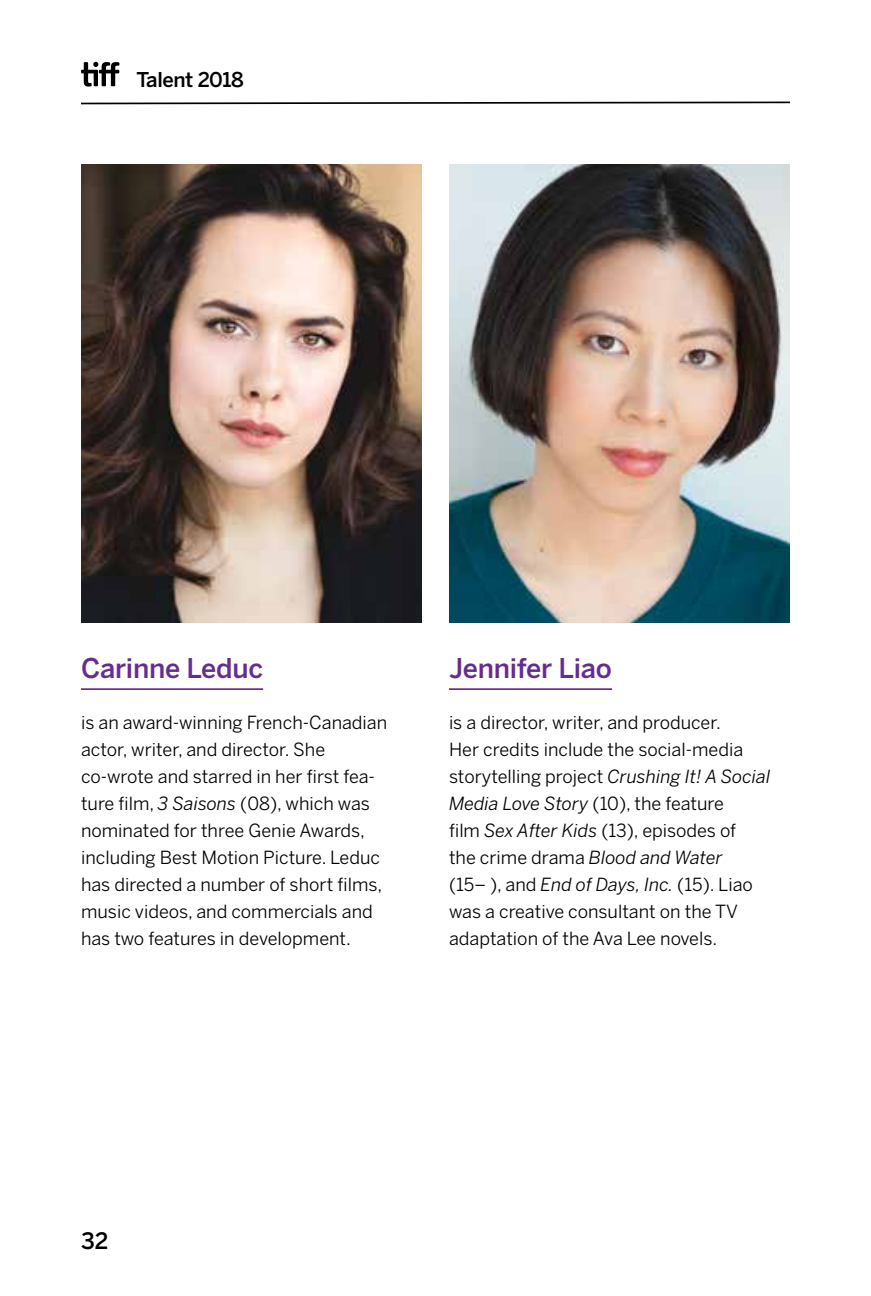
<style>
.page{position:relative;width:871px;height:1296px;background:#fff}
.page>*{position:absolute;margin:0;border:0;box-sizing:border-box;transform-origin:0 0}
.t1{font:500 27px "Benton Sans";letter-spacing:-.01em;color:#672d8e}
.t2{font:500 22.5px "Benton Sans";color:#000}
.t3{font:500 20.25px "Benton Sans";letter-spacing:-.02em;color:#000}
.t4{font:18px/27px "Benton Sans";color:#000}
.s1{font-style:italic}
</style>
<div class="page">
<svg style="left:81px;top:101px;width:709px;height:4px"></svg>
<svg style="left:81px;top:62px;width:38px;height:25px"></svg>
<hr style="left:81px;top:688px;width:182px;height:2px;background:#672d8e">
<hr style="left:449px;top:688px;width:163px;height:2px;background:#672d8e">
<img style="left:81px;top:164px;width:341px;height:458px">
<img style="left:449px;top:164px;width:341px;height:458px">
<p class="t3" style="left:136px;top:67px;width:109px">Talent 2018</p>
<h1 class="t1" style="left:81px;top:652px;width:184px">Carinne Leduc</h1>
<p class="t4" style="left:81px;top:709px;width:308px">is an award-winning French-Canadian actor, writer, and director. She co-wrote and starred in her first fea&shy;ture film, <span class="s1">3 Saisons</span> (08), which was nominated for three Genie Awards, including Best Motion Picture. Leduc has directed a number of short films, music videos, and commercials and has two features in development.</p>
<h1 class="t1" style="left:449px;top:652px;width:164px">Jennifer Liao</h1>
<p class="t4" style="left:449px;top:709px;width:323px">is a director, writer, and producer.<br>Her credits include the social-media storytelling project <span class="s1">Crushing It! A Social Media Love Story</span> (10), the feature<br>film <span class="s1">Sex After Kids</span> (13), episodes of<br>the crime drama <span class="s1">Blood and Water<br></span>(15– ), and <span class="s1">End of Days, Inc.</span> (15). Liao was a creative consultant on the TV adaptation of the Ava Lee novels.</p>
<p class="t2" style="left:81px;top:1227px;width:29px">32</p>
</div>
